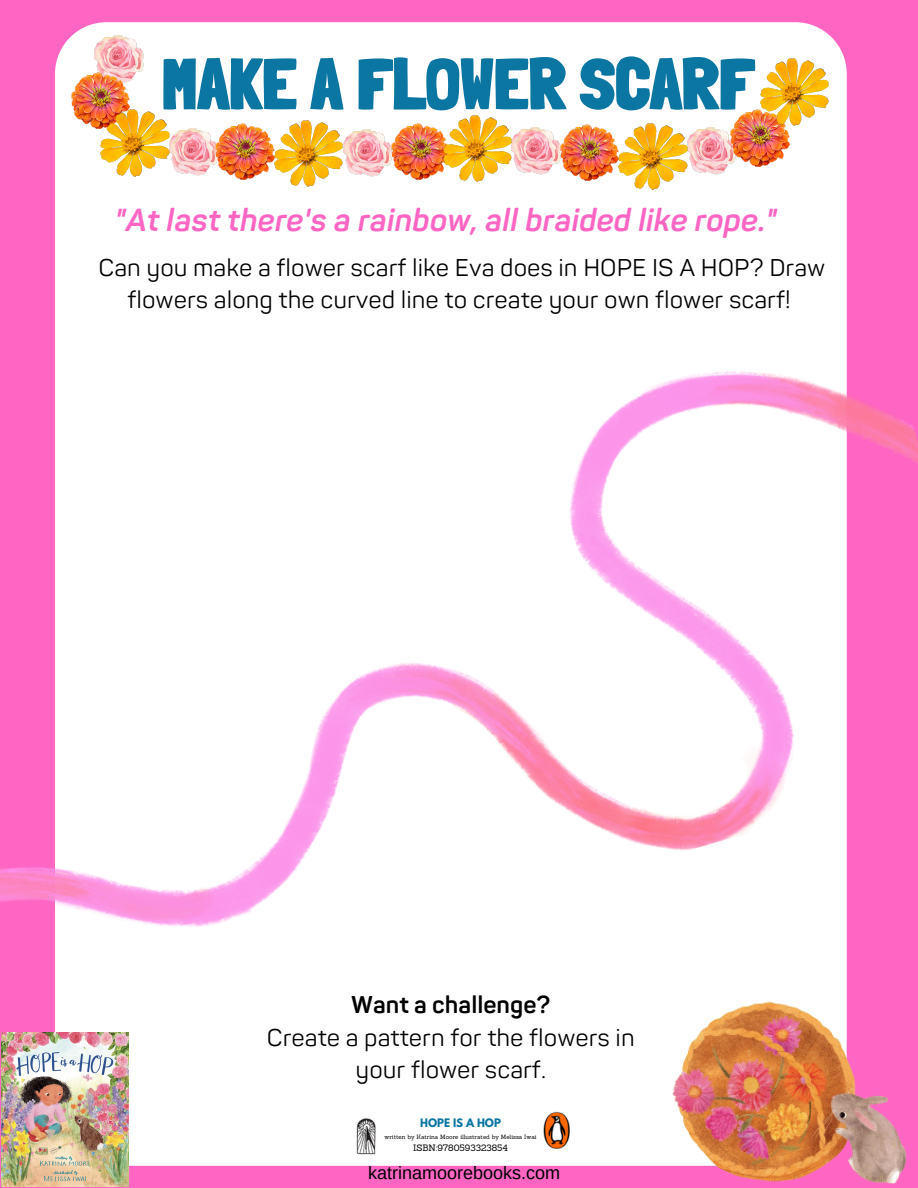
<style>
.page{position:relative;width:918px;height:1188px;background:#ff66c4}
.page>*{position:absolute;margin:0;border:0;box-sizing:border-box;transform-origin:0 0}
.t1{font:900 72px "Londrina Solid";color:#0c76a3}
.t2{font:italic 700 31.35px "Panton";color:#ff66c4}
.t3{font:23.85px/32.7px "Panton";color:#000;text-align:center}
.t4{font:700 23.85px "Panton";color:#000}
.t5{font:18px "Arimo";color:#000}
.t6{font:700 10.35px "League Spartan";color:#0c76a3}
.t7{font:9px "Sanchez";color:#000}
.t8{font:6px "Sanchez";color:#000}
</style>
<div class="page">
<div style="left:55px;top:22px;width:792px;height:1144px;background:#fff;border-radius:51px"></div>
<img style="left:356px;top:1118px;width:20px;height:37px">
<img style="left:543px;top:1111px;width:27px;height:38px">
<img style="left:2px;top:1038px;width:127px;height:148px">
<img style="left:0;top:319px;width:918px;height:719px">
<img style="left:95px;top:35px;width:48px;height:46px">
<img style="left:71px;top:72px;width:59px;height:56px">
<img style="left:632px;top:978px;width:286px;height:206px">
<img style="left:169px;top:129px;width:47px;height:47px">
<img style="left:343px;top:129px;width:48px;height:48px">
<img style="left:512px;top:128px;width:48px;height:47px">
<img style="left:688px;top:128px;width:43px;height:47px">
<img style="left:101px;top:110px;width:68px;height:66px">
<img style="left:216px;top:123px;width:58px;height:56px">
<img style="left:391px;top:123px;width:52px;height:56px">
<img style="left:560px;top:125px;width:59px;height:56px">
<img style="left:731px;top:110px;width:58px;height:56px">
<img style="left:274px;top:120px;width:69px;height:66px">
<img style="left:443px;top:115px;width:69px;height:67px">
<img style="left:619px;top:123px;width:68px;height:66px">
<img style="left:760px;top:59px;width:69px;height:66px">
<h1 class="t1" style="left:162px;top:41px;width:594px">MAKE A FLOWER SCARF</h1>
<h2 class="t2" style="left:115px;top:202px;width:664px">"At last there's a rainbow, all braided like rope."</h2>
<p class="t3" style="left:99px;top:252px;width:728px">Can you make a flower scarf like Eva does in HOPE IS A HOP? Draw flowers along the curved line to create your own flower scarf!</p>
<p class="t4" style="left:351px;top:991px;width:201px">Want a challenge?</p>
<p class="t3" style="left:267px;top:1022px;width:369px">Create a pattern for the flowers in your flower scarf.</p>
<p class="t6" style="left:420px;top:1117px;width:82px">HOPE IS A HOP</p>
<p class="t8" style="left:385px;top:1133px;width:154px">written by Katrina Moore illustrated by Melissa Iwai</p>
<p class="t7" style="left:413px;top:1142px;width:96px">ISBN:9780593323854</p>
<p class="t5" style="left:368px;top:1163px;width:194px">katrinamoorebooks.com</p>
</div>
